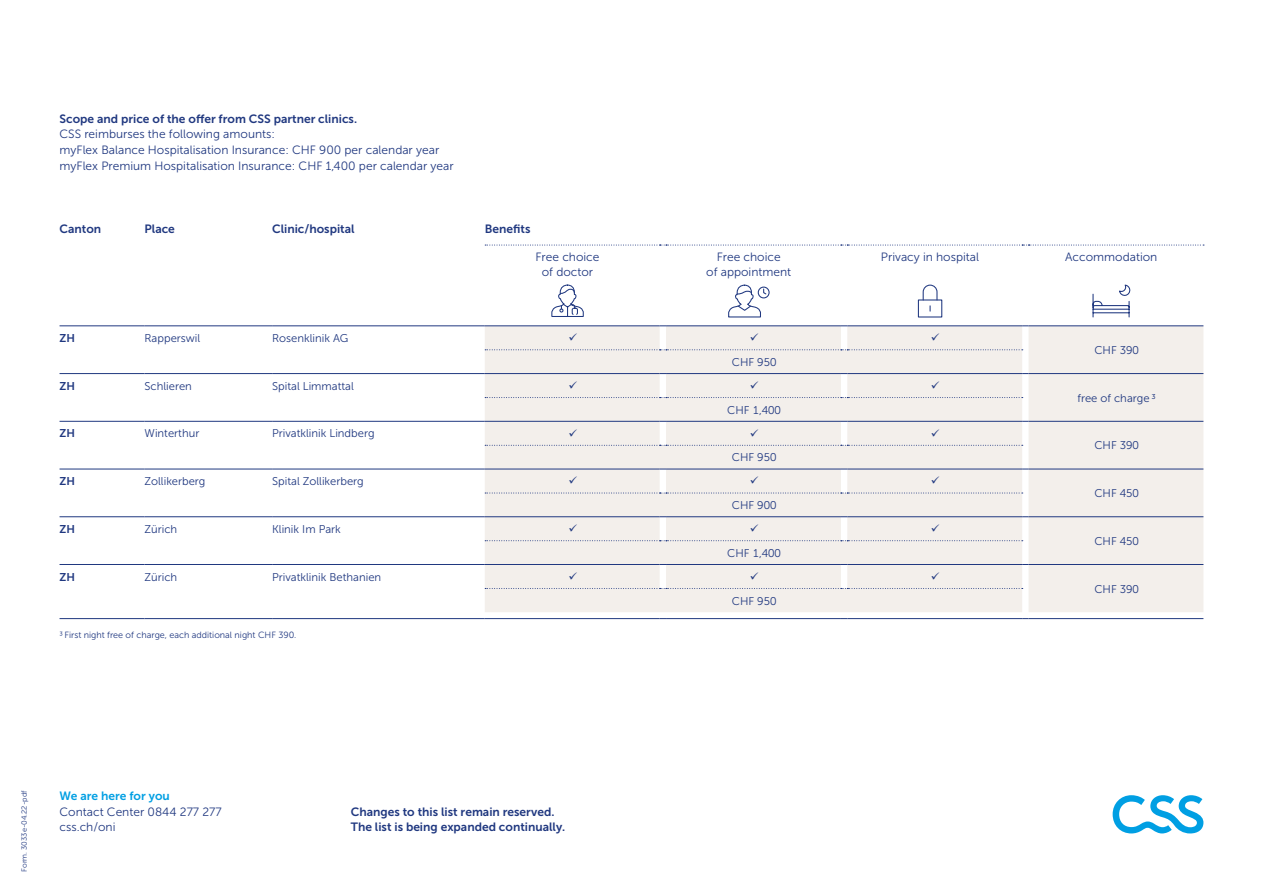
<style>
.page{position:relative;width:1263px;height:893px;background:#fff}
.page>*{position:absolute;margin:0;border:0;box-sizing:border-box;transform-origin:0 0}
.Fliesstext_klein_8pt{font:12px "Museo Sans 300";color:#203880}
.Fliesstext_klein_8pt-2{font:12px "Museo Sans 700";color:#203880}
.Tabelle_Kopfzeile_8p{font:12px/15px "Museo Sans 300";color:#203880;text-align:center}
.Tabelle_Kopfzeile_8p-2{font:12px "Museo Sans 700";color:#203880}
.Kontaktblock_Übersch{font:12px "Museo Sans 700";color:#009fe3}
.Tabelle_Text_7_5pt{font:11.25px "Museo Sans 300";color:#203880}
.Tabelle_Text_7_5pt-2{font:11.25px "Museo Sans 700";color:#203880}
.Legende_6pt{font:9px "Museo Sans 300";color:#203880}
.Form-Nummer{font:7.5px "Museo Sans 300";color:#203880}
</style>
<div class="page">
<div style="left:485px;top:326px;width:718px;height:286px;background:#f3efeb"></div>
<hr style="left:485px;top:325px;width:175px;height:1px;background:#203880">
<hr style="left:666px;top:325px;width:175px;height:1px;background:#203880">
<hr style="left:847px;top:325px;width:175px;height:1px;background:#203880">
<hr style="left:1028px;top:325px;width:175px;height:1px;background:#203880">
<hr style="left:60px;top:618px;width:85px;height:1px;background:#203880">
<hr style="left:145px;top:618px;width:127px;height:1px;background:#203880">
<hr style="left:272px;top:618px;width:213px;height:1px;background:#203880">
<hr style="left:485px;top:618px;width:175px;height:1px;background:#203880">
<hr style="left:666px;top:618px;width:175px;height:1px;background:#203880">
<hr style="left:847px;top:618px;width:175px;height:1px;background:#203880">
<hr style="left:1028px;top:618px;width:175px;height:1px;background:#203880">
<hr style="left:60px;top:325px;width:85px;height:1px;background:#203880">
<hr style="left:145px;top:325px;width:127px;height:1px;background:#203880">
<hr style="left:272px;top:325px;width:213px;height:1px;background:#203880">
<svg style="left:485px;top:245px;width:719px;height:1px"></svg>
<svg style="left:485px;top:349px;width:538px;height:1px"></svg>
<svg style="left:485px;top:397px;width:538px;height:1px"></svg>
<svg style="left:485px;top:445px;width:538px;height:1px"></svg>
<svg style="left:485px;top:493px;width:538px;height:1px"></svg>
<svg style="left:485px;top:540px;width:538px;height:1px"></svg>
<svg style="left:485px;top:588px;width:538px;height:1px"></svg>
<hr style="left:60px;top:373px;width:85px;height:1px;background:#203880">
<hr style="left:145px;top:373px;width:127px;height:1px;background:#203880">
<hr style="left:272px;top:373px;width:213px;height:1px;background:#203880">
<hr style="left:60px;top:421px;width:85px;height:1px;background:#203880">
<hr style="left:145px;top:421px;width:127px;height:1px;background:#203880">
<hr style="left:272px;top:421px;width:213px;height:1px;background:#203880">
<hr style="left:485px;top:373px;width:175px;height:1px;background:#203880">
<hr style="left:666px;top:373px;width:175px;height:1px;background:#203880">
<hr style="left:847px;top:373px;width:175px;height:1px;background:#203880">
<hr style="left:1028px;top:373px;width:175px;height:1px;background:#203880">
<hr style="left:1028px;top:421px;width:175px;height:1px;background:#203880">
<hr style="left:485px;top:421px;width:175px;height:1px;background:#203880">
<hr style="left:666px;top:421px;width:175px;height:1px;background:#203880">
<hr style="left:847px;top:421px;width:175px;height:1px;background:#203880">
<hr style="left:60px;top:469px;width:85px;height:1px;background:#203880">
<hr style="left:145px;top:469px;width:127px;height:1px;background:#203880">
<hr style="left:272px;top:469px;width:213px;height:1px;background:#203880">
<hr style="left:60px;top:516px;width:85px;height:1px;background:#203880">
<hr style="left:145px;top:516px;width:127px;height:1px;background:#203880">
<hr style="left:272px;top:516px;width:213px;height:1px;background:#203880">
<hr style="left:485px;top:469px;width:175px;height:1px;background:#203880">
<hr style="left:666px;top:469px;width:175px;height:1px;background:#203880">
<hr style="left:847px;top:469px;width:175px;height:1px;background:#203880">
<hr style="left:1028px;top:469px;width:175px;height:1px;background:#203880">
<hr style="left:1028px;top:516px;width:175px;height:1px;background:#203880">
<hr style="left:485px;top:516px;width:175px;height:1px;background:#203880">
<hr style="left:666px;top:516px;width:175px;height:1px;background:#203880">
<hr style="left:847px;top:516px;width:175px;height:1px;background:#203880">
<hr style="left:60px;top:564px;width:85px;height:1px;background:#203880">
<hr style="left:145px;top:564px;width:127px;height:1px;background:#203880">
<hr style="left:272px;top:564px;width:213px;height:1px;background:#203880">
<hr style="left:485px;top:564px;width:175px;height:1px;background:#203880">
<hr style="left:666px;top:564px;width:175px;height:1px;background:#203880">
<hr style="left:847px;top:564px;width:175px;height:1px;background:#203880">
<hr style="left:1028px;top:564px;width:175px;height:1px;background:#203880">
<svg style="left:551px;top:284px;width:33px;height:33px"></svg>
<div style="left:758px;top:287px;width:12px;height:11px;border:1px solid #203880;border-radius:50%"></div>
<svg style="left:728px;top:284px;width:39px;height:34px"></svg>
<svg style="left:917px;top:284px;width:26px;height:34px"></svg>
<svg style="left:1092px;top:284px;width:38px;height:34px"></svg>
<svg style="left:1113px;top:795px;width:90px;height:38px"></svg>
<svg style="left:569px;top:333px;width:8px;height:8px"></svg>
<svg style="left:750px;top:333px;width:8px;height:8px"></svg>
<svg style="left:932px;top:333px;width:7px;height:8px"></svg>
<svg style="left:569px;top:381px;width:8px;height:7px"></svg>
<svg style="left:750px;top:381px;width:8px;height:7px"></svg>
<svg style="left:932px;top:381px;width:7px;height:7px"></svg>
<svg style="left:569px;top:429px;width:8px;height:7px"></svg>
<svg style="left:750px;top:429px;width:8px;height:7px"></svg>
<svg style="left:932px;top:429px;width:7px;height:7px"></svg>
<svg style="left:569px;top:477px;width:8px;height:7px"></svg>
<svg style="left:750px;top:477px;width:8px;height:7px"></svg>
<svg style="left:932px;top:477px;width:7px;height:7px"></svg>
<svg style="left:569px;top:524px;width:8px;height:8px"></svg>
<svg style="left:750px;top:524px;width:8px;height:8px"></svg>
<svg style="left:932px;top:524px;width:7px;height:8px"></svg>
<svg style="left:569px;top:572px;width:8px;height:7px"></svg>
<svg style="left:750px;top:572px;width:8px;height:7px"></svg>
<svg style="left:932px;top:572px;width:7px;height:7px"></svg>
<p class="Fliesstext_klein_8pt-2" style="left:60px;top:112px;width:299px">Scope and price of the offer from CSS partner clinics.</p>
<p class="Fliesstext_klein_8pt" style="left:60px;top:128px;width:217px">CSS reimburses the following amounts:</p>
<p class="Fliesstext_klein_8pt" style="left:60px;top:143px;width:381px">myFlex Balance Hospitalisation Insurance: CHF 900 per calendar year</p>
<p class="Fliesstext_klein_8pt" style="left:60px;top:159px;width:396px">myFlex Premium Hospitalisation Insurance: CHF 1,400 per calendar year</p>
<p class="Tabelle_Kopfzeile_8p-2" style="left:60px;top:222px;width:43px">Canton</p>
<p class="Tabelle_Kopfzeile_8p-2" style="left:145px;top:222px;width:32px">Place</p>
<p class="Tabelle_Kopfzeile_8p-2" style="left:272px;top:222px;width:84px">Clinic/hospital</p>
<p class="Tabelle_Kopfzeile_8p-2" style="left:485px;top:222px;width:47px">Benefits</p>
<p class="Tabelle_Text_7_5pt-2" style="left:60px;top:332px;width:17px">ZH</p>
<p class="Tabelle_Text_7_5pt" style="left:145px;top:332px;width:57px">Rapperswil</p>
<p class="Tabelle_Text_7_5pt" style="left:272px;top:332px;width:78px">Rosenklinik AG</p>
<p class="Tabelle_Text_7_5pt-2" style="left:60px;top:379px;width:17px">ZH</p>
<p class="Tabelle_Text_7_5pt" style="left:145px;top:380px;width:49px">Schlieren</p>
<p class="Tabelle_Text_7_5pt" style="left:272px;top:380px;width:83px">Spital Limmattal</p>
<p class="Tabelle_Text_7_5pt-2" style="left:60px;top:427px;width:17px">ZH</p>
<p class="Tabelle_Text_7_5pt" style="left:145px;top:427px;width:56px">Winterthur</p>
<p class="Tabelle_Text_7_5pt" style="left:272px;top:427px;width:104px">Privatklinik Lindberg</p>
<p class="Tabelle_Text_7_5pt-2" style="left:60px;top:475px;width:17px">ZH</p>
<p class="Tabelle_Text_7_5pt" style="left:145px;top:475px;width:62px">Zollikerberg</p>
<p class="Tabelle_Text_7_5pt" style="left:272px;top:475px;width:93px">Spital Zollikerberg</p>
<p class="Tabelle_Text_7_5pt-2" style="left:60px;top:523px;width:17px">ZH</p>
<p class="Tabelle_Text_7_5pt" style="left:145px;top:523px;width:34px">Zürich</p>
<p class="Tabelle_Text_7_5pt" style="left:272px;top:523px;width:70px">Klinik Im Park</p>
<p class="Tabelle_Text_7_5pt-2" style="left:60px;top:570px;width:17px">ZH</p>
<p class="Tabelle_Text_7_5pt" style="left:145px;top:571px;width:34px">Zürich</p>
<p class="Tabelle_Text_7_5pt" style="left:272px;top:571px;width:111px">Privatklinik Bethanien</p>
<p class="Legende_6pt" style="left:60px;top:630px;width:238px">3 First night free of charge, each additional night CHF 390.</p>
<p class="Tabelle_Kopfzeile_8p" style="left:535px;top:250px;width:65px">Free choice of doctor</p>
<p class="Tabelle_Kopfzeile_8p" style="left:706px;top:250px;width:87px">Free choice<br>of appointment</p>
<p class="Tabelle_Kopfzeile_8p" style="left:881px;top:250px;width:100px">Privacy in hospital</p>
<p class="Tabelle_Kopfzeile_8p" style="left:1065px;top:250px;width:94px">Accommodation</p>
<p class="Tabelle_Text_7_5pt" style="left:732px;top:356px;width:46px">CHF 950</p>
<p class="Tabelle_Text_7_5pt" style="left:727px;top:404px;width:55px">CHF 1,400</p>
<p class="Tabelle_Text_7_5pt" style="left:732px;top:451px;width:46px">CHF 950</p>
<p class="Tabelle_Text_7_5pt" style="left:732px;top:499px;width:46px">CHF 900</p>
<p class="Tabelle_Text_7_5pt" style="left:727px;top:547px;width:55px">CHF 1,400</p>
<p class="Tabelle_Text_7_5pt" style="left:732px;top:595px;width:46px">CHF 950</p>
<p class="Tabelle_Text_7_5pt" style="left:1094px;top:344px;width:46px">CHF 390</p>
<p class="Tabelle_Text_7_5pt" style="left:1077px;top:392px;width:80px">free of charge 3</p>
<p class="Tabelle_Text_7_5pt" style="left:1094px;top:439px;width:46px">CHF 390</p>
<p class="Tabelle_Text_7_5pt" style="left:1094px;top:487px;width:46px">CHF 450</p>
<p class="Tabelle_Text_7_5pt" style="left:1094px;top:535px;width:46px">CHF 450</p>
<p class="Tabelle_Text_7_5pt" style="left:1094px;top:583px;width:46px">CHF 390</p>
<p class="Form-Nummer" style="left:20px;top:872px;width:83px;rotate:-90deg">Form. 3033e-04.22-pdf</p>
<p class="Kontaktblock_Übersch" style="left:60px;top:789px;width:112px">We are here for you</p>
<p class="Fliesstext_klein_8pt" style="left:60px;top:805px;width:164px">Contact Center 0844 277 277</p>
<p class="Fliesstext_klein_8pt" style="left:60px;top:821px;width:57px">css.ch/oni</p>
<p class="Fliesstext_klein_8pt-2" style="left:351px;top:805px;width:205px">Changes to this list remain reserved.</p>
<p class="Fliesstext_klein_8pt-2" style="left:351px;top:820px;width:216px">The list is being expanded continually.</p>
</div>
